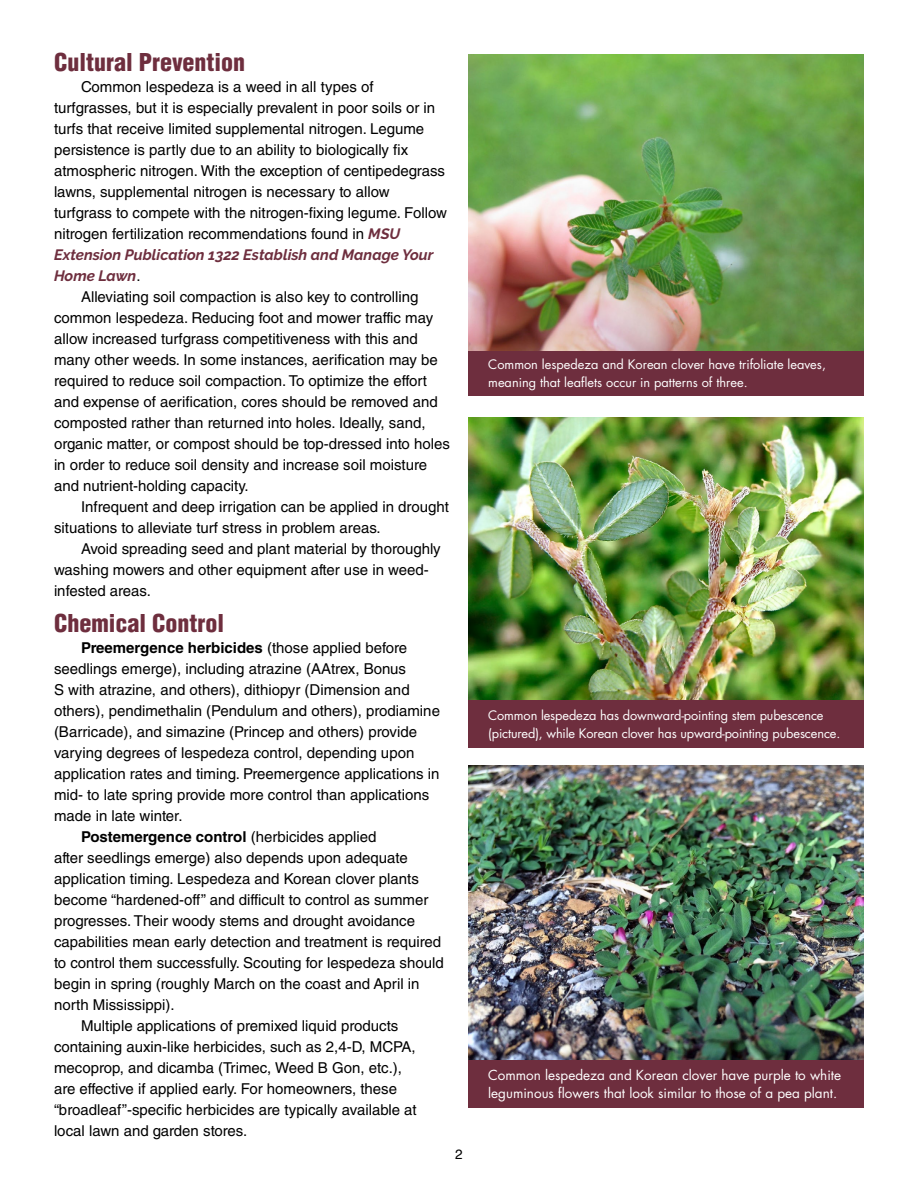
<style>
.page{position:relative;width:918px;height:1188px;background:#fff}
.page>*{position:absolute;margin:0;border:0;box-sizing:border-box;transform-origin:0 0}
.t1{font:900 condensed 24px "Helvetica LT Std";color:#6e2e3e}
.body_text{font:15px/21px "Helvetica LT Std";color:#000}
.t2{font:13.5px/18px "Futura Std";color:#fff}
.t3{font:13.5px "Helvetica";color:#000}
.t4{font:12.75px/18px "Futura Std";letter-spacing:-.01em;color:#fff}
.s1{font-family:"Raleway";font-weight:700;font-style:italic;color:#6e2e3e}
.s2{font-weight:700}
</style>
<div class="page">
<img style="left:468px;top:417px;width:396px;height:283px">
<img style="left:468px;top:766px;width:396px;height:294px">
<div style="left:468px;top:700px;width:396px;height:47px;background:#6e2e3e"></div>
<div style="left:468px;top:1060px;width:396px;height:48px;background:#6e2e3e"></div>
<img style="left:468px;top:54px;width:396px;height:297px">
<div style="left:468px;top:351px;width:396px;height:44px;background:#6e2e3e"></div>
<h2 class="t1" style="left:54px;top:47px;width:193px">Cultural Prevention</h2>
<p class="body_text" style="left:54px;top:76px;width:394px;text-indent:27px">Common lespedeza is a weed in all types of turfgrasses, but it is especially prevalent in poor soils or in turfs that receive limited supplemental nitrogen. Legume persistence is partly due to an ability to biologically fix atmospheric nitrogen. With the exception of centipedegrass lawns, supplemental nitrogen is necessary to allow turfgrass to compete with the nitrogen-fixing legume. Follow nitrogen fertilization recommendations found in <span class="s1">MSU Extension Publication 1322 Establish and Manage Your Home Lawn</span>.</p>
<p class="body_text" style="left:54px;top:286px;width:397px;text-indent:27px">Alleviating soil compaction is also key to controlling common lespedeza. Reducing foot and mower traffic may allow increased turfgrass competitiveness with this and many other weeds. In some instances, aerification may be required to reduce soil compaction. To optimize the effort and expense of aerification, cores should be removed and composted rather than returned into holes. Ideally, sand, organic matter, or compost should be top-dressed into holes in order to reduce soil density and increase soil moisture and nutrient-holding capacity.</p>
<p class="body_text" style="left:54px;top:496px;width:396px;text-indent:27px">Infrequent and deep irrigation can be applied in drought situations to alleviate turf stress in problem areas.</p>
<p class="body_text" style="left:54px;top:538px;width:388px;text-indent:27px">Avoid spreading seed and plant material by thoroughly washing mowers and other equipment after use in weed&shy;infested areas.</p>
<h2 class="t1" style="left:54px;top:608px;width:172px">Chemical Control</h2>
<p class="body_text" style="left:54px;top:637px;width:388px;text-indent:27px"><span class="s2">Preemergence herbicides</span> (those applied before seedlings emerge), including atrazine (AAtrex, Bonus<br>S with atrazine, and others), dithiopyr (Dimension and others), pendimethalin (Pendulum and others), prodiamine (Barricade), and simazine (Princep and others) provide varying degrees of lespedeza control, depending upon application rates and timing. Preemergence applications in mid- to late spring provide more control than applications made in late winter.</p>
<p class="body_text" style="left:54px;top:826px;width:391px;text-indent:27px"><span class="s2">Postemergence control</span> (herbicides applied<br>after seedlings emerge) also depends upon adequate application timing. Lespedeza and Korean clover plants become “hardened-off” and difficult to control as summer progresses. Their woody stems and drought avoidance capabilities mean early detection and treatment is required to control them successfully. Scouting for lespedeza should begin in spring (roughly March on the coast and April in north Mississippi).</p>
<p class="body_text" style="left:54px;top:1015px;width:364px;text-indent:27px">Multiple applications of premixed liquid products containing auxin-like herbicides, such as 2,4-D, MCPA, mecoprop, and dicamba (Trimec, Weed B Gon, etc.), are effective if applied early. For homeowners, these “broadleaf”-specific herbicides are typically available at local lawn and garden stores.</p>
<p class="t3" style="left:455px;top:1144px;width:9px">2</p>
<p class="t4" style="left:488px;top:356px;width:339px">Common lespedeza and Korean clover have trifoliate leaves, meaning that leaflets occur in patterns of three.</p>
<p class="t4" style="left:488px;top:706px;width:354px">Common lespedeza has downward-pointing stem pubescence (pictured), while Korean clover has upward-pointing pubescence.</p>
<p class="t2" style="left:488px;top:1067px;width:354px">Common lespedeza and Korean clover have purple to white leguminous flowers that look similar to those of a pea plant.</p>
</div>
